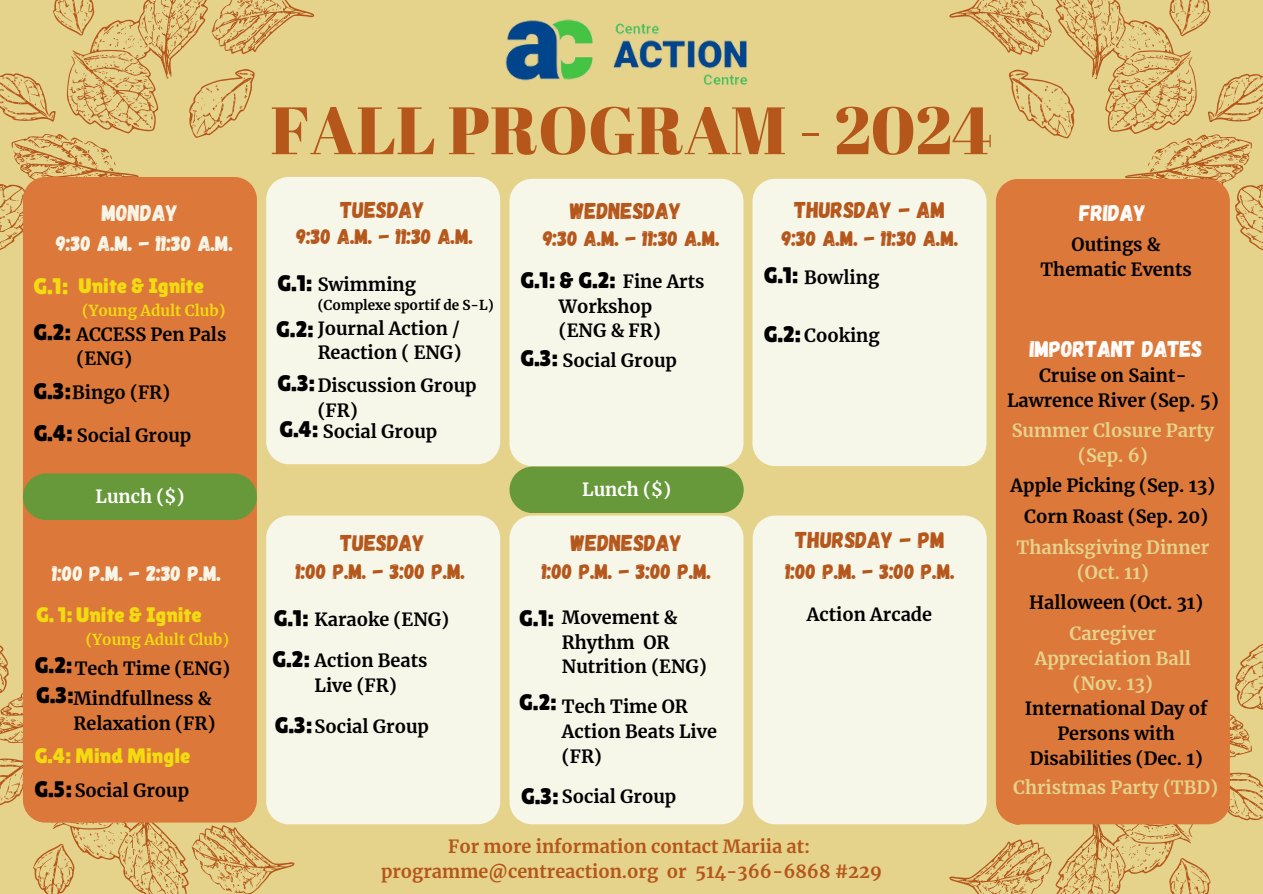
<style>
.page{position:relative;width:1263px;height:894px;background:#fff}
.page>*{position:absolute;margin:0;border:0;box-sizing:border-box;transform-origin:0 0}
.t1{font:66.75px "Abril Fatface";color:#b5561b}
.t2{font:22.8px "Gagalin";color:#b5561b}
.t3{font:22.8px "Gagalin";color:#fff}
.t4{font:22.8px "Gagalin";color:#f6f6e9}
.t5{font:22.5px "Lilita One";color:#000}
.t6{font:22.5px "Lilita One";color:#f2db10}
.t7{font:21.3px "Gagalin";color:#b5561b}
.t8{font:21.3px "Gagalin";color:#f6f6e9}
.t9{font:21px "Lilita One";color:#f2db10}
.t10{font:700 18px/24.8px "Merriweather";color:#000}
.t11{font:700 18px/24.8px "Merriweather";color:#e5d38c;text-align:center}
.t12{font:700 18px/24.8px "Merriweather";color:#b5561b;text-align:center}
.t13{font:700 18px "Merriweather";color:#fff}
.t14{font:700 15px "Merriweather";color:#f2db10}
.t15{font:700 13.5px "Merriweather";color:#000}
</style>
<div class="page">
<div style="left:0;top:0;width:1263px;height:893px;background:#e5d38c"></div>
<svg style="left:0;top:0;width:314px;height:250px"></svg>
<svg style="left:0;top:645px;width:295px;height:248px"></svg>
<div style="left:23px;top:177px;width:234px;height:645px;background:#dc7839"></div>
<svg style="left:949px;top:644px;width:314px;height:249px"></svg>
<svg style="left:949px;top:0;width:314px;height:268px"></svg>
<img style="left:505px;top:19px;width:243px;height:66px">
<div style="left:266px;top:177px;width:234px;height:287px;background:#f6f6e9"></div>
<div style="left:509px;top:179px;width:234px;height:287px;background:#f6f6e9"></div>
<div style="left:752px;top:179px;width:234px;height:287px;background:#f6f6e9"></div>
<div style="left:996px;top:179px;width:234px;height:645px;background:#dc7839"></div>
<svg style="left:266px;top:515px;width:234px;height:309px;fill:#f6f6e9"></svg>
<svg style="left:509px;top:515px;width:234px;height:309px;fill:#f6f6e9"></svg>
<div style="left:753px;top:515px;width:234px;height:309px;background:#f6f6e9"></div>
<div style="left:509px;top:466px;width:235px;height:47px;background:#67993a;border-radius:23px"></div>
<div style="left:23px;top:473px;width:234px;height:47px;background:#67993a;border-radius:23px"></div>
<p class="t1" style="left:270px;top:83px;width:723px">FALL PROGRAM - 2024</p>
<h2 class="t4" style="left:102px;top:198px;width:78px">MONDAY</h2>
<h2 class="t2" style="left:340px;top:194px;width:86px">TUESDAY</h2>
<h2 class="t2" style="left:570px;top:196px;width:113px">WEDNESDAY</h2>
<h1 class="t2" style="left:794px;top:194px;width:152px">THURSDAY - AM</h1>
<h2 class="t3" style="left:1080px;top:198px;width:68px">FRIDAY</h2>
<h4 class="t8" style="left:56px;top:229px;width:178px">9:30 A.M. - 11:30 A.M.</h4>
<h4 class="t7" style="left:296px;top:222px;width:178px">9:30 A.M. - 11:30 A.M.</h4>
<h4 class="t7" style="left:543px;top:224px;width:178px">9:30 A.M. - 11:30 A.M.</h4>
<h4 class="t7" style="left:782px;top:224px;width:178px">9:30 A.M. - 11:30 A.M.</h4>
<h4 class="t5" style="left:278px;top:270px;width:36px">G.1:</h4>
<h2 class="t5" style="left:276px;top:316px;width:39px">G.2:</h2>
<h2 class="t5" style="left:278px;top:370px;width:39px">G.3:</h2>
<h2 class="t5" style="left:279px;top:416px;width:40px">G.4:</h2>
<h4 class="t10" style="left:318px;top:272px;width:100px">Swimming</h4>
<h4 class="t15" style="left:318px;top:296px;width:178px">(Complexe sportif de S-L)</h4>
<h3 class="t10" style="left:318px;top:316px;width:145px">Journal Action /<br>Reaction ( ENG)</h3>
<h2 class="t10" style="left:318px;top:373px;width:161px">Discussion Group (FR)</h2>
<h2 class="t6" style="left:33px;top:273px;width:36px">G.1:</h2>
<h2 class="t9" style="left:79px;top:273px;width:127px">Unite &amp; Ignite</h2>
<h2 class="t14" style="left:82px;top:301px;width:145px">(Young Adult Club)</h2>
<h2 class="t5" style="left:33px;top:319px;width:39px">G.2:</h2>
<h4 class="t10" style="left:76px;top:322px;width:151px">ACCESS Pen Pals (ENG)</h4>
<h2 class="t10" style="left:72px;top:380px;width:100px">Bingo (FR)</h2>
<h2 class="t5" style="left:33px;top:378px;width:39px">G.3:</h2>
<h4 class="t5" style="left:34px;top:420px;width:40px">G.4:</h4>
<p class="t10" style="left:77px;top:423px;width:116px">Social Group</p>
<h5 class="t10" style="left:323px;top:419px;width:116px">Social Group</h5>
<p class="t13" style="left:96px;top:485px;width:90px">Lunch ($)</p>
<h2 class="t5" style="left:520px;top:267px;width:97px">G.1: &amp; G.2:</h2>
<h2 class="t10" style="left:559px;top:269px;width:147px;text-indent:64px">Fine Arts<br>Workshop (ENG &amp; FR)</h2>
<h2 class="t5" style="left:520px;top:345px;width:39px">G.3:</h2>
<h4 class="t10" style="left:563px;top:348px;width:116px">Social Group</h4>
<p class="t13" style="left:582px;top:478px;width:90px">Lunch ($)</p>
<p class="t5" style="left:764px;top:262px;width:36px">G.1:</p>
<h4 class="t10" style="left:804px;top:265px;width:76px">Bowling</h4>
<h2 class="t10" style="left:804px;top:323px;width:77px">Cooking</h2>
<p class="t5" style="left:764px;top:321px;width:39px">G.2:</p>
<h4 class="t8" style="left:52px;top:559px;width:171px">1:00 P.M. - 2:30 P.M.</h4>
<h4 class="t9" style="left:36px;top:602px;width:167px">G. 1: Unite &amp; Ignite</h4>
<h4 class="t14" style="left:86px;top:630px;width:145px">(Young Adult Club)</h4>
<h2 class="t5" style="left:35px;top:652px;width:39px">G.2:</h2>
<h4 class="t5" style="left:36px;top:682px;width:39px">G.3:</h4>
<h2 class="t10" style="left:75px;top:655px;width:157px">Tech Time (ENG)</h2>
<h2 class="t10" style="left:74px;top:686px;width:143px">Mindfullness &amp;<br>Relaxation (FR)</h2>
<h4 class="t9" style="left:35px;top:743px;width:157px">G.4: Mind Mingle</h4>
<h2 class="t5" style="left:35px;top:776px;width:39px">G.5:</h2>
<h4 class="t10" style="left:75px;top:777px;width:116px">Social Group</h4>
<h2 class="t2" style="left:340px;top:527px;width:86px">TUESDAY</h2>
<h4 class="t2" style="left:571px;top:527px;width:113px">WEDNESDAY</h4>
<h2 class="t2" style="left:796px;top:525px;width:151px">THURSDAY - PM</h2>
<h4 class="t7" style="left:296px;top:557px;width:171px">1:00 P.M. - 3:00 P.M.</h4>
<h4 class="t7" style="left:542px;top:557px;width:171px">1:00 P.M. - 3:00 P.M.</h4>
<h2 class="t7" style="left:785px;top:557px;width:171px">1:00 P.M. - 3:00 P.M.</h2>
<h2 class="t5" style="left:274px;top:605px;width:36px">G.1:</h2>
<h2 class="t5" style="left:272px;top:646px;width:39px">G.2:</h2>
<h2 class="t10" style="left:314px;top:606px;width:136px">Karaoke (ENG)</h2>
<h2 class="t10" style="left:314px;top:648px;width:114px">Action Beats<br>Live (FR)</h2>
<h4 class="t5" style="left:275px;top:711px;width:39px">G.3:</h4>
<h4 class="t10" style="left:314px;top:714px;width:116px">Social Group</h4>
<h4 class="t5" style="left:519px;top:605px;width:36px">G.1:</h4>
<h2 class="t10" style="left:562px;top:605px;width:146px">Movement &amp;<br>Rhythm OR<br>Nutrition (ENG)</h2>
<h3 class="t5" style="left:519px;top:689px;width:39px">G.2:</h3>
<h2 class="t10" style="left:562px;top:694px;width:157px">Tech Time OR<br>Action Beats Live (FR)</h2>
<h4 class="t5" style="left:521px;top:782px;width:39px">G.3:</h4>
<h4 class="t10" style="left:562px;top:784px;width:116px">Social Group</h4>
<h4 class="t10" style="left:807px;top:602px;width:127px">Action Arcade</h4>
<h2 class="t12" style="left:381px;top:833px;width:502px">For more information contact Mariia at: programme@centreaction.org or 514-366-6868 #229</h2>
<h2 class="t10" style="left:1040px;top:232px;width:153px;text-align:center">Outings &amp;<br>Thematic Events</h2>
<h2 class="t3" style="left:1030px;top:334px;width:174px">IMPORTANT DATES</h2>
<h2 class="t10" style="left:1007px;top:363px;width:213px;text-align:center">Cruise on Saint-<br>Lawrence River (Sep. 5)</h2>
<h2 class="t11" style="left:1012px;top:418px;width:204px">Summer Closure Party (Sep. 6)</h2>
<h4 class="t10" style="left:1011px;top:473px;width:206px">Apple Picking (Sep. 13)</h4>
<h2 class="t10" style="left:1024px;top:504px;width:185px">Corn Roast (Sep. 20)</h2>
<h4 class="t11" style="left:1017px;top:535px;width:194px">Thanksgiving Dinner (Oct. 11)</h4>
<h4 class="t10" style="left:1029px;top:589px;width:175px">Halloween (Oct. 31)</h4>
<h4 class="t11" style="left:1035px;top:621px;width:158px">Caregiver<br>Appreciation Ball (Nov. 13)</h4>
<h2 class="t10" style="left:1025px;top:696px;width:184px;text-align:center">International Day of<br>Persons with<br>Disabilities (Dec. 1)</h2>
<h4 class="t11" style="left:1013px;top:775px;width:206px">Christmas Party (TBD)</h4>
</div>
